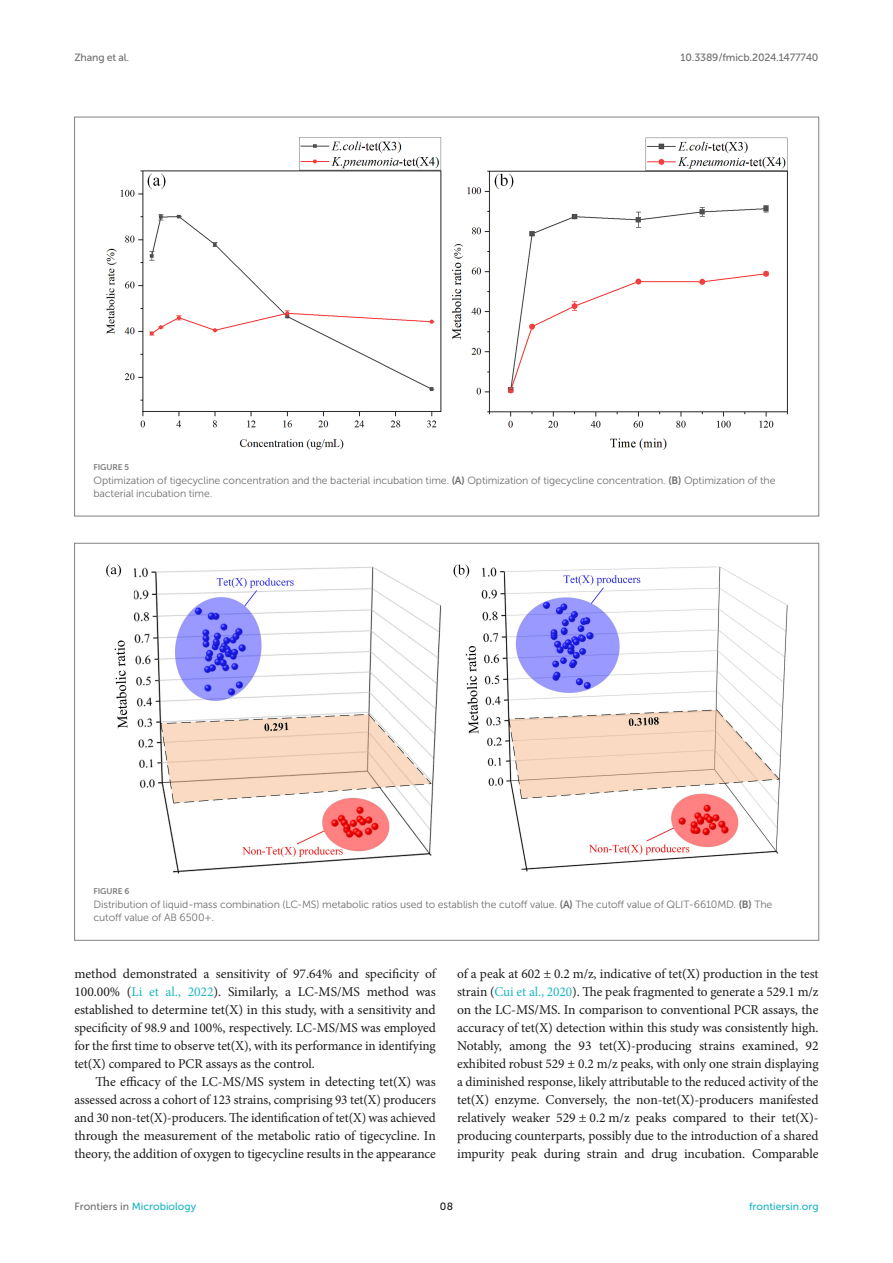
<style>
.page{position:relative;width:893px;height:1263px;background:#fff}
.page>*{position:absolute;margin:0;border:0;box-sizing:border-box;transform-origin:0 0}
.TEXT{font:13.5px/18px "Minion Pro";letter-spacing:-.005em;color:#1b1c1b;text-align:justify}
.FIG_LEG{font:10.5px/13.5px "Museo Sans 300";letter-spacing:-.01em;color:#706f70}
.t1{font:10.5px "Museo Sans 500";color:#1db5c3}
.t2{font:10.5px "Museo Sans 500";letter-spacing:-.015em;color:#706f70}
.t3{font:10.5px "Museo Sans 500";color:#1b1c1b}
.FIG_HD{font:8.25px "Museo Sans 700";letter-spacing:-.01em;color:#7e7f7f}
.s1{font-family:"Museo Sans 700"}
.s2{color:#1db5c3}
.s3{color:#706f70}
</style>
<div class="page">
<img style="left:106px;top:137px;width:682px;height:313px">
<img style="left:106px;top:564px;width:682px;height:310px">
<p class="t2" style="left:74px;top:51px;width:56px">Zhang et al.</p>
<p class="t2" style="left:681px;top:51px;width:139px">10.3389/fmicb.2024.1477740</p>
<p class="FIG_HD" style="left:94px;top:463px;width:37px">FIGURE 5</p>
<p class="FIG_LEG" style="left:94px;top:473px;width:683px">Optimization of tigecycline concentration and the bacterial incubation time. <span class="s1">(A)</span> Optimization of tigecycline concentration. <span class="s1">(B)</span> Optimization of the bacterial incubation time.</p>
<p class="FIG_HD" style="left:94px;top:887px;width:37px">FIGURE 6</p>
<p class="FIG_LEG" style="left:94px;top:897px;width:680px">Distribution of liquid-mass combination (LC-MS) metabolic ratios used to establish the cutoff value. <span class="s1">(A)</span> The cutoff value of QLIT-6610MD. <span class="s1">(B)</span> The cutoff value of AB 6500+.</p>
<p class="TEXT" style="left:74px;top:965px;width:363px">method demonstrated a sensitivity of 97.64% and specificity of 100.00% (<span class="s2">Li et al., 2022</span>). Similarly, a LC-MS/MS method was established to determine tet(X) in this study, with a sensitivity and specificity of 98.9 and 100%, respectively. LC-MS/MS was employed for the first time to observe tet(X), with its performance in identifying tet(X) compared to PCR assays as the control.</p>
<p class="TEXT" style="left:74px;top:1073px;width:363px;text-indent:21px">The efficacy of the LC-MS/MS system in detecting tet(X) was assessed across a cohort of 123 strains, comprising 93 tet(X) producers and 30 non-tet(X)-producers. The identification of tet(X) was achieved through the measurement of the metabolic ratio of tigecycline. In theory, the addition of oxygen to tigecycline results in the appearance</p>
<p class="TEXT" style="left:457px;top:965px;width:363px">of a peak at 602 ± 0.2 m/z, indicative of tet(X) production in the test strain (<span class="s2">Cui et al., 2020</span>). The peak fragmented to generate a 529.1 m/z on the LC-MS/MS. In comparison to conventional PCR assays, the accuracy of tet(X) detection within this study was consistently high.<br>Notably, among the 93 tet(X)-producing strains examined, 92 exhibited robust 529 ± 0.2 m/z peaks, with only one strain displaying a diminished response, likely attributable to the reduced activity of the tet(X) enzyme. Conversely, the non-tet(X)-producers manifested relatively weaker 529 ± 0.2 m/z peaks compared to their tet(X)- producing counterparts, possibly due to the introduction of a shared impurity peak during strain and drug incubation. Comparable</p>
<p class="t1" style="left:74px;top:1200px;width:123px"><span class="s3">Frontiers in</span> Microbiology</p>
<p class="t3" style="left:440px;top:1200px;width:15px">08</p>
<p class="t1" style="left:749px;top:1200px;width:71px">frontiersin.org</p>
</div>
